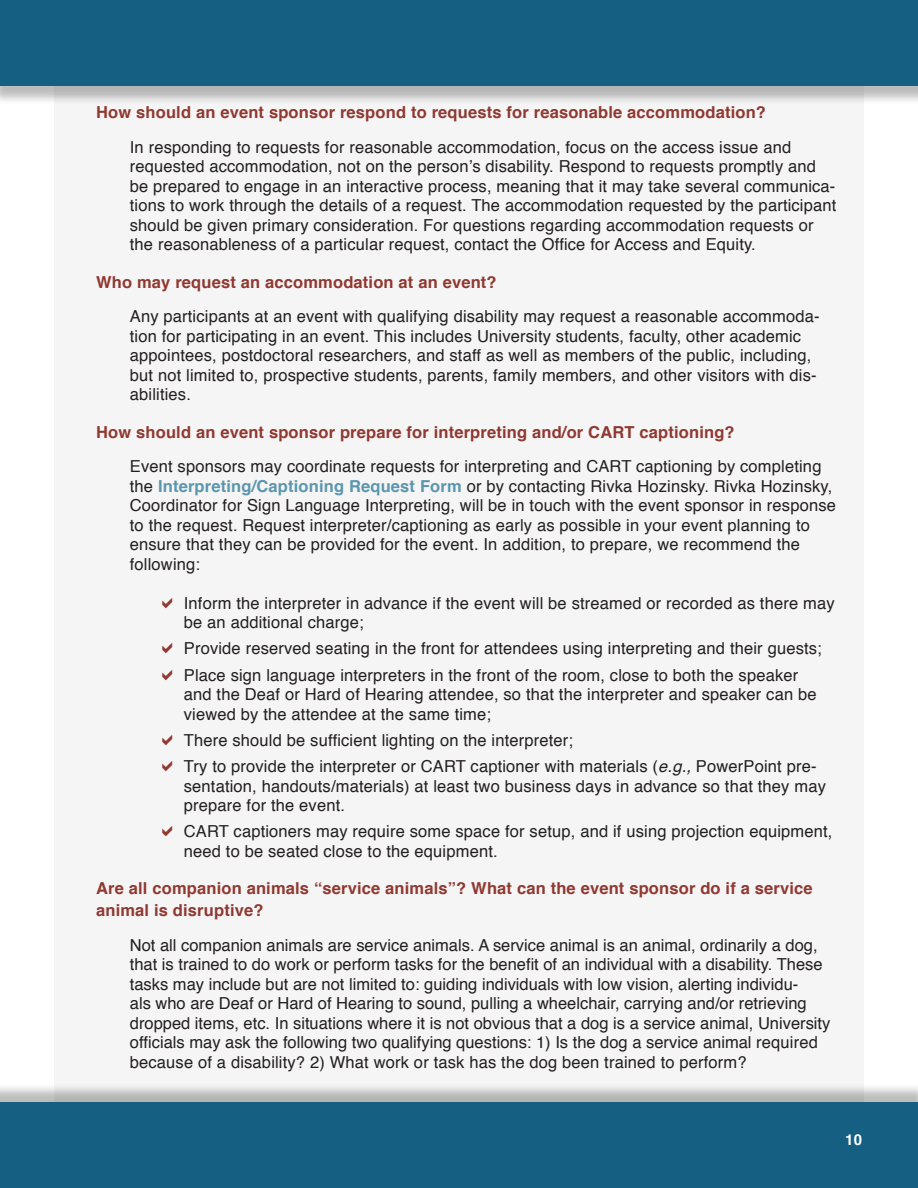
<style>
.page{position:relative;width:918px;height:1188px;background:#fff}
.page>*{position:absolute;margin:0;border:0;box-sizing:border-box;transform-origin:0 0}
.t1{font:16.5px/19.5px "Helvetica";letter-spacing:.01em;color:#231f20}
.t2{font:700 16.5px/22.5px "Helvetica";letter-spacing:.01em;color:#8f3931}
.t3{font:700 15px "Helvetica";color:#fff}
.s1{font-weight:700;color:#5b96ad}
.s2{font-style:italic}
</style>
<div class="page">
<div style="left:54px;top:86px;width:810px;height:1016px;background:#f5f5f6"></div>
<div style="left:0;top:1083px;width:918px;height:105px;background:#231f20;opacity:.3"></div>
<div style="left:0;top:1102px;width:918px;height:86px;background:#155f83"></div>
<div style="left:0;top:0;width:918px;height:105px;background:#231f20;opacity:.3"></div>
<div style="left:0;top:0;width:918px;height:86px;background:#155f83"></div>
<p class="t2" style="left:96px;top:101px;width:671px">How should an event sponsor respond to requests for reasonable accommodation?</p>
<p class="t1" style="left:130px;top:138px;width:708px">In responding to requests for reasonable accommodation, focus on the access issue and requested accommodation, not on the person’s disability. Respond to requests promptly and be prepared to engage in an interactive process, meaning that it may take several communica&shy;tions to work through the details of a request. The accommodation requested by the participant should be given primary consideration. For questions regarding accommodation requests or the reasonableness of a particular request, contact the Office for Access and Equity.</p>
<p class="t2" style="left:96px;top:271px;width:402px">Who may request an accommodation at an event?</p>
<p class="t1" style="left:130px;top:307px;width:691px">Any participants at an event with qualifying disability may request a reasonable accommoda&shy;tion for participating in an event. This includes University students, faculty, other academic appointees, postdoctoral researchers, and staff as well as members of the public, including, but not limited to, prospective students, parents, family members, and other visitors with dis&shy;abilities.</p>
<p class="t2" style="left:96px;top:421px;width:640px">How should an event sponsor prepare for interpreting and/or CART captioning?</p>
<p class="t1" style="left:130px;top:457px;width:708px">Event sponsors may coordinate requests for interpreting and CART captioning by completing the <span class="s1">Interpreting/Captioning Request Form</span> or by contacting Rivka Hozinsky. Rivka Hozinsky, Coordinator for Sign Language Interpreting, will be in touch with the event sponsor in response to the request. Request interpreter/captioning as early as possible in your event planning to ensure that they can be provided for the event. In addition, to prepare, we recommend the following:</p>
<p class="t1" style="left:184px;top:594px;width:652px">Inform the interpreter in advance if the event will be streamed or recorded as there may be an additional charge;</p>
<p class="t1" style="left:184px;top:636px;width:640px;line-height:26.2px">Provide reserved seating in the front for attendees using interpreting and their guests;<br>Place sign language interpreters in the front of the room, close to both the speaker</p>
<p class="t1" style="left:184px;top:685px;width:634px">and the Deaf or Hard of Hearing attendee, so that the interpreter and speaker can be viewed by the attendee at the same time;</p>
<p class="t1" style="left:184px;top:728px;width:634px;line-height:26.2px">There should be sufficient lighting on the interpreter;<br>Try to provide the interpreter or CART captioner with materials (<span class="s2">e.g.,</span> PowerPoint pre-</p>
<p class="t1" style="left:184px;top:777px;width:644px">sentation, handouts/materials) at least two business days in advance so that they may prepare for the event.</p>
<p class="t1" style="left:184px;top:822px;width:650px">CART captioners may require some space for setup, and if using projection equipment, need to be seated close to the equipment.</p>
<p class="t2" style="left:96px;top:877px;width:718px">Are all companion animals “service animals”? What can the event sponsor do if a service animal is disruptive?</p>
<p class="t1" style="left:130px;top:936px;width:702px">Not all companion animals are service animals. A service animal is an animal, ordinarily a dog, that is trained to do work or perform tasks for the benefit of an individual with a disability. These tasks may include but are not limited to: guiding individuals with low vision, alerting individu-<br>als who are Deaf or Hard of Hearing to sound, pulling a wheelchair, carrying and/or retrieving dropped items, etc. In situations where it is not obvious that a dog is a service animal, University officials may ask the following two qualifying questions: 1) Is the dog a service animal required because of a disability? 2) What work or task has the dog been trained to perform?</p>
<p class="t3" style="left:845px;top:1128px;width:18px">10</p>
</div>
